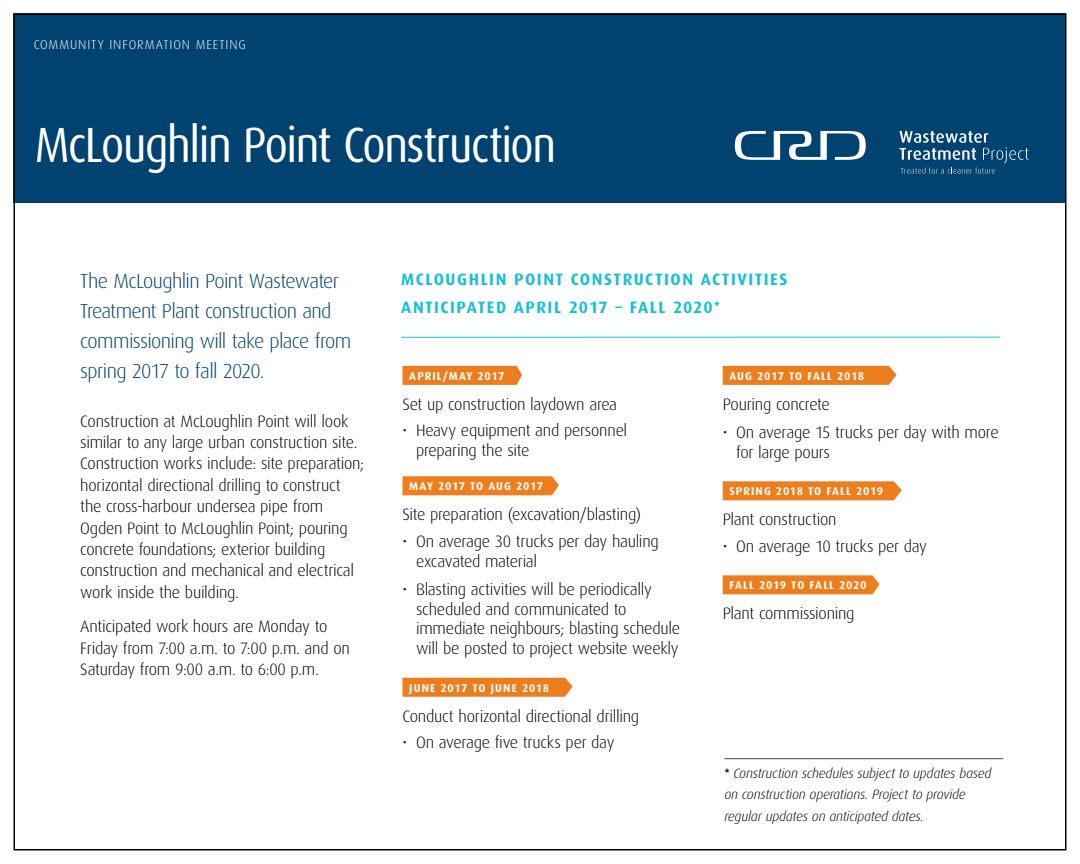
<style>
.page{position:relative;width:1080px;height:864px;background:#fff}
.page>*{position:absolute;margin:0;border:0;box-sizing:border-box;transform-origin:0 0}
.t1{font:49.5px "Dax OT";letter-spacing:-.035em;color:#fff;scale:.9 1}
.t2{font:300 20.25px/30px "Dax OT";letter-spacing:-.03em;color:#004270}
.t3{font:300 16.5px/21.3px "Dax OT";letter-spacing:-.015em;color:#000}
.t4{font:700 16.5px/27.2px "Dax OT";letter-spacing:.085em;color:#1abfd5}
.t5{font:italic 300 13.5px/21.3px "Dax OT";letter-spacing:-.015em;color:#000}
.t6{font:300 12.75px "Dax OT";letter-spacing:.07em;color:#fff}
.t7{font:700 11.25px "Dax OT";letter-spacing:.06em;color:#fff}
.t8{font:700 11.25px "Dax OT";letter-spacing:.09em;color:#fff}
.s1{font-family:"Akzidenz Grotesk"}
.s2{font-family:"Akzidenz Grotesk";font-weight:400;font-style:normal}
</style>
<div class="page">
<div style="left:14px;top:14px;width:1052px;height:189px;background:#004270"></div>
<div style="left:13px;top:14px;width:1053px;height:60px;background:#004270"></div>
<svg style="left:735px;top:131px;width:131px;height:29px"></svg>
<svg style="left:900px;top:131px;width:129px;height:43px"></svg>
<svg style="left:403px;top:366px;width:119px;height:19px;background:#ec8124"></svg>
<svg style="left:403px;top:476px;width:156px;height:19px;background:#ec8226"></svg>
<svg style="left:403px;top:678px;width:170px;height:19px;background:#ec8226"></svg>
<svg style="left:723px;top:366px;width:174px;height:19px;background:#ec8124"></svg>
<svg style="left:723px;top:481px;width:179px;height:19px;background:#ec8326"></svg>
<svg style="left:723px;top:575px;width:157px;height:19px;background:#ec8327"></svg>
<hr style="left:401px;top:337px;width:599px;height:1px;background:#1abfd5">
<hr style="left:724px;top:758px;width:279px;height:1px;background:#404651">
<p class="t6" style="left:34px;top:32px;width:214px">COMMUNITY INFORMATION MEETING</p>
<h1 class="t1" style="left:35px;top:98px;width:581px">McLoughlin Point Construction</h1>
<p class="t2" style="left:80px;top:263px;width:273px">The McLoughlin Point Wastewater<br>Treatment Plant construction and commissioning will take place from spring 2017 to fall 2020.</p>
<p class="t3" style="left:80px;top:407px;width:285px">Construction at McLoughlin Point will look similar to any large urban construction site.<br>Construction works include: site preparation; horizontal directional drilling to construct the cross-harbour undersea pipe from Ogden Point to McLoughlin Point; pouring concrete foundations; exterior building construction and mechanical and electrical work inside the building.</p>
<p class="t3" style="left:80px;top:613px;width:271px">Anticipated work hours are Monday to<br>Friday from 7:00 a.m. to 7:00 p.m. and on<br>Saturday from 9:00 a.m. to 6:00 p.m.</p>
<p class="t4" style="left:401px;top:263px;width:388px">MCLOUGHLIN POINT CONSTRUCTION ACTIVITIES<br>ANTICIPATED APRIL 2017 – FALL 2020<span class="s1">*</span></p>
<p class="t8" style="left:409px;top:365px;width:97px">APRIL/MAY 2017</p>
<p class="t3" style="left:403px;top:390px;width:216px">Set up construction laydown area</p>
<p class="t3" style="left:416px;top:418px;width:213px;line-height:19.8px;text-indent:-13px">• Heavy equipment and personnel preparing the site</p>
<p class="t7" style="left:409px;top:475px;width:135px">MAY 2017 TO AUG 2017</p>
<p class="t3" style="left:403px;top:501px;width:240px">Site preparation (excavation/blasting)</p>
<p class="t3" style="left:416px;top:528px;width:244px;line-height:19.8px;text-indent:-13px">• On average 30 trucks per day hauling excavated material</p>
<p class="t3" style="left:416px;top:576px;width:266px;line-height:19.8px;text-indent:-13px">• Blasting activities will be periodically scheduled and communicated to immediate neighbours; blasting schedule will be posted to project website weekly</p>
<p class="t7" style="left:409px;top:677px;width:141px">JUNE 2017 TO JUNE 2018</p>
<p class="t3" style="left:403px;top:702px;width:238px">Conduct horizontal directional drilling</p>
<p class="t3" style="left:403px;top:729px;width:213px">• On average five trucks per day</p>
<p class="t7" style="left:730px;top:365px;width:136px">AUG 2017 TO FALL 2018</p>
<p class="t3" style="left:723px;top:390px;width:109px">Pouring concrete</p>
<p class="t3" style="left:736px;top:419px;width:264px;line-height:19.8px;text-indent:-13px">• On average 15 trucks per day with more for large pours</p>
<p class="t7" style="left:730px;top:481px;width:155px">SPRING 2018 TO FALL 2019</p>
<p class="t3" style="left:723px;top:506px;width:115px">Plant construction</p>
<p class="t3" style="left:723px;top:532px;width:206px">• On average 10 trucks per day</p>
<p class="t7" style="left:730px;top:575px;width:138px">FALL 2019 TO FALL 2020</p>
<p class="t3" style="left:723px;top:600px;width:133px">Plant commissioning</p>
<p class="t5" style="left:724px;top:760px;width:268px"><span class="s2">*</span> Construction schedules subject to updates based on construction operations. Project to provide regular updates on anticipated dates.</p>
</div>
